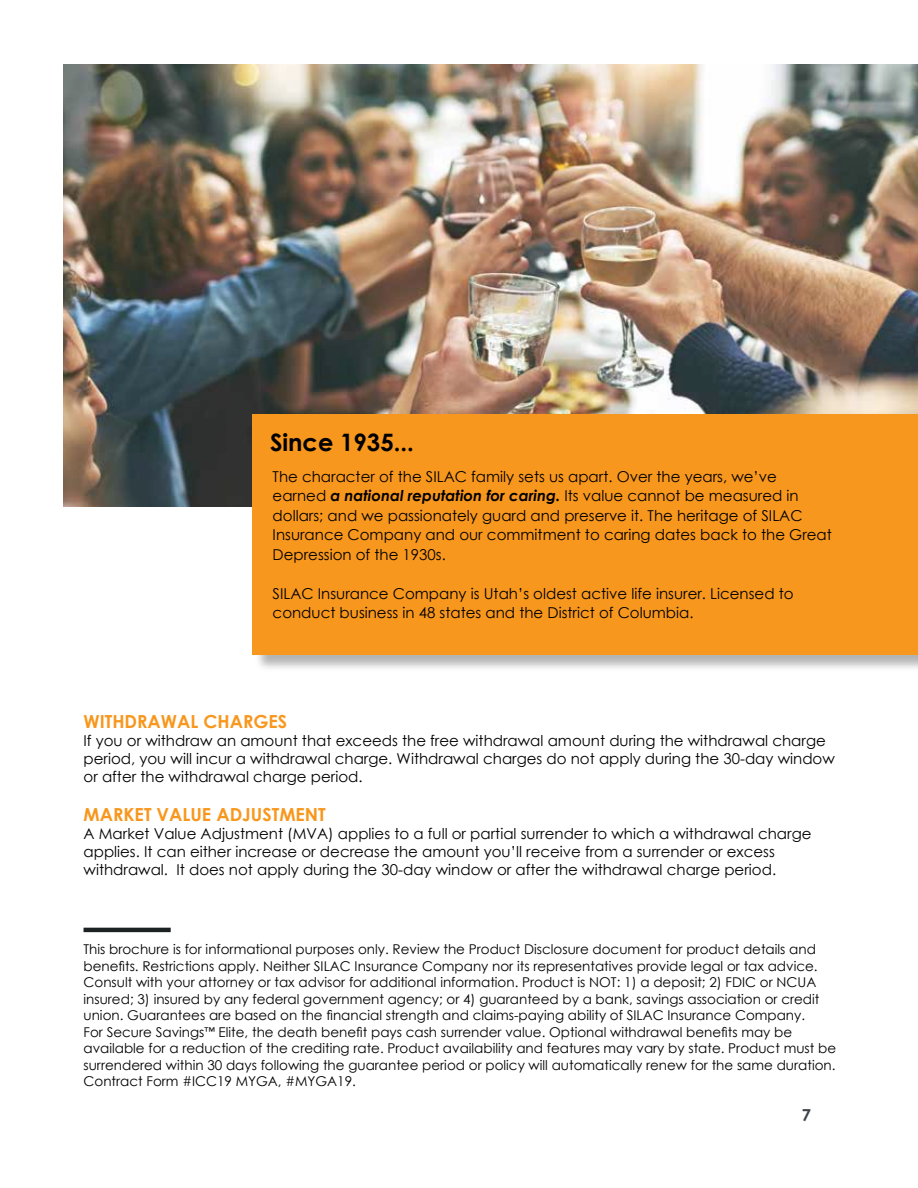
<style>
.page{position:relative;width:918px;height:1188px;background:#fff}
.page>*{position:absolute;margin:0;border:0;box-sizing:border-box;transform-origin:0 0}
.t1{font:700 24px "Century Gothic";color:#000}
.t2{font:700 18px "Century Gothic";color:#f8971d}
.t3{font:700 16.5px "Century Gothic";color:#3e444a}
.t4{font:15px/19.5px "Century Gothic";color:#000}
.t5{font:13.5px/16.5px "Century Gothic";color:#000}
.s1{font-weight:700;font-style:italic}
.s2{font-size:10.5px}
</style>
<div class="page">
<img style="left:64px;top:65px;width:854px;height:441px">
<div style="left:254px;top:415px;width:664px;height:258px;background:#000;opacity:.3"></div>
<div style="left:253px;top:414px;width:665px;height:241px;background:#f8971d"></div>
<hr style="left:84px;top:928px;width:87px;height:4px;background:#1c2121">
<h1 class="t1" style="left:270px;top:424px;width:146px">Since 1935...</h1>
<p class="t4" style="left:273px;top:466px;width:561px">The character of the SILAC family sets us apart. Over the years, we’ve earned <span class="s1">a national reputation for caring.</span> Its value cannot be measured in dollars; and we passionately guard and preserve it. The heritage of SILAC Insurance Company and our commitment to caring dates back to the Great Depression of the 1930s.</p>
<p class="t4" style="left:273px;top:583px;width:523px">SILAC Insurance Company is Utah’s oldest active life insurer. Licensed to conduct business in 48 states and the District of Columbia.</p>
<p class="t2" style="left:84px;top:707px;width:205px">WITHDRAWAL CHARGES</p>
<p class="t4" style="left:84px;top:731px;width:753px;line-height:18px">If you or withdraw an amount that exceeds the free withdrawal amount during the withdrawal charge period, you will incur a withdrawal charge. Withdrawal charges do not apply during the 30-day window or after the withdrawal charge period.</p>
<p class="t2" style="left:84px;top:801px;width:244px">MARKET VALUE ADJUSTMENT</p>
<p class="t4" style="left:84px;top:824px;width:729px;line-height:18px">A Market Value Adjustment (MVA) applies to a full or partial surrender to which a withdrawal charge applies. It can either increase or decrease the amount you’ll receive from a surrender or excess withdrawal. It does not apply during the 30-day window or after the withdrawal charge period.</p>
<p class="t5" style="left:84px;top:941px;width:754px">This brochure is for informational purposes only. Review the Product Disclosure document for product details and benefits. Restrictions apply. Neither SILAC Insurance Company nor its representatives provide legal or tax advice.<br>Consult with your attorney or tax advisor for additional information. Product is NOT: 1) a deposit; 2) FDIC or NCUA insured; 3) insured by any federal government agency; or 4) guaranteed by a bank, savings association or credit union. Guarantees are based on the financial strength and claims-paying ability of SILAC Insurance Company.<br>For Secure Savings<span class="s2">™</span> Elite, the death benefit pays cash surrender value. Optional withdrawal benefits may be available for a reduction of the crediting rate. Product availability and features may vary by state. Product must be surrendered within 30 days following the guarantee period or policy will automatically renew for the same duration.<br>Contract Form #ICC19 MYGA, #MYGA19.</p>
<p class="t3" style="left:802px;top:1102px;width:11px">7</p>
</div>
